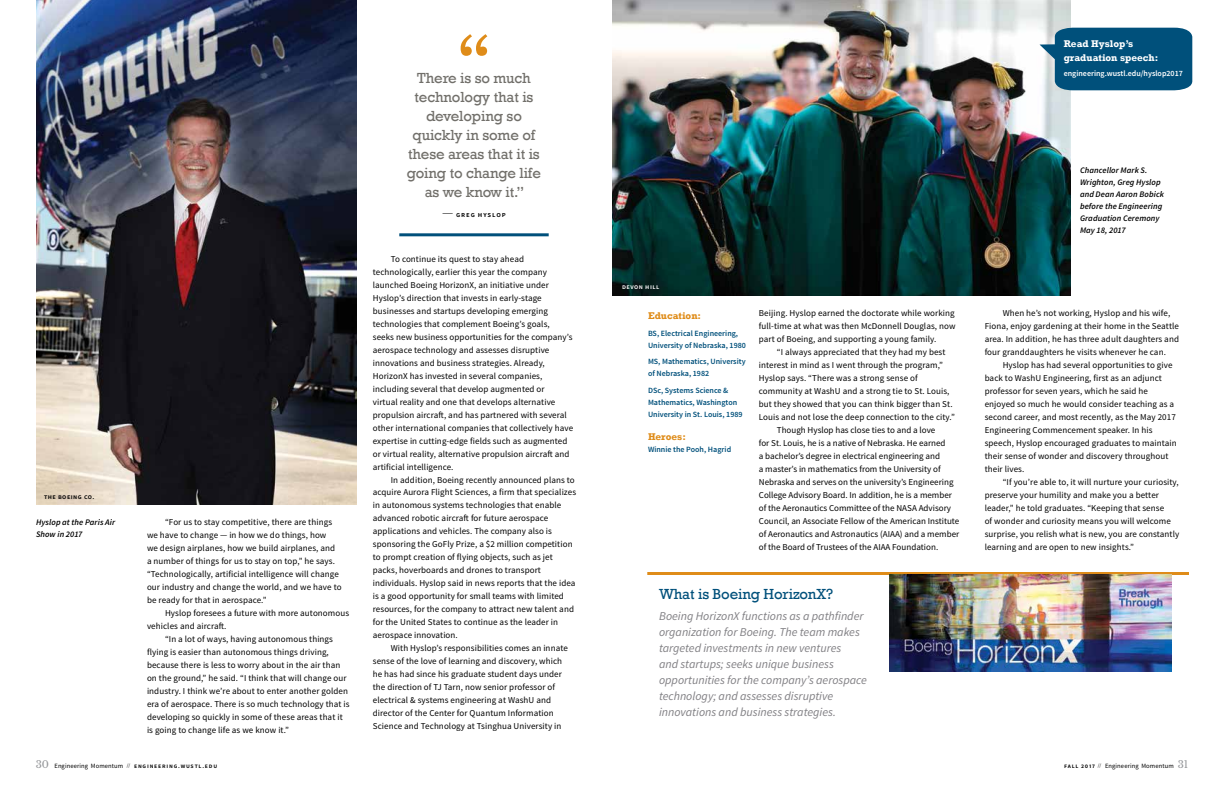
<style>
.page{position:relative;width:1224px;height:792px;background:#fff}
.page>*{position:absolute;margin:0;border:0;box-sizing:border-box;transform-origin:0 0}
.t1{font:15px/19px "Rockwell";letter-spacing:-.01em;color:#716f6a;text-align:center}
.t2{font:15px "Rockwell";letter-spacing:-.01em;color:#00507b}
.t3{font:italic 12px/16px "Source Sans Pro";color:#807f83}
.t4{font:700 10px/14px "Rockwell";color:#fff}
.t5{font:700 10px "Rockwell";color:#df8c19}
.t6{font:9px/13px "Source Sans Pro";letter-spacing:.01em;color:#000}
.t7{font:italic 600 8.5px/12px "Source Sans Pro";letter-spacing:.01em;color:#000}
.t8{font:600 8px/12px "Source Sans Pro";color:#00507b}
.t9{font:600 8px "Source Sans Pro";color:#fff}
.t10{font:600 7.5px "Source Sans Pro";letter-spacing:.115em;color:#000}
.t11{font:600 7px "Source Sans Pro";letter-spacing:.065em;color:#000}
.t12{font:600 7px "Source Sans Pro";letter-spacing:.07em;color:#fff}
.t13{font:600 6.5px "Source Sans Pro";letter-spacing:.12em;color:#000}
.t14{font:6.5px "Source Sans Pro";color:#000}
.s1{font-weight:300;font-size:14px}
.s2{font-family:"Libre Baskerville";font-weight:400;font-size:10px;color:#939598}
.s3{font-weight:400}
.s4{font-weight:400;font-size:5px}
.s5{font-weight:600}
.s6{font-size:5px}
.s7{font-family:"Libre Baskerville";font-size:10px;color:#939598}
</style>
<div class="page">
<img style="left:36px;top:0;width:321px;height:505px">
<hr style="left:399px;top:233px;width:150px;height:3px;background:#00507b">
<svg style="left:461px;top:34px;width:26px;height:22px"></svg>
<img style="left:612px;top:0;width:459px;height:295px">
<hr style="left:647px;top:572px;width:542px;height:3px;background:#df8c19">
<svg style="left:1040px;top:28px;width:152px;height:62px;background:#175f86"></svg>
<img style="left:889px;top:575px;width:283px;height:96px">
<p class="t11" style="left:44px;top:493px;width:52px">the boeing co.</p>
<p class="t7" style="left:36px;top:517px;width:81px">Hyslop at the Paris Air<br>Show in 2017</p>
<p class="t6" style="left:147px;top:516px;width:196px;text-indent:18px">“For us to stay competitive, there are things we have to change — in how we do things, how<br>we design airplanes, how we build airplanes, and a number of things for us to stay on top,” he says. “Technologically, artificial intelligence will change our industry and change the world, and we have to be ready for that in aerospace.”</p>
<p class="t6" style="left:165px;top:607px;width:186px">Hyslop foresees a future with more autonomous</p>
<p class="t6" style="left:147px;top:620px;width:81px">vehicles and aircraft.</p>
<p class="t6" style="left:165px;top:633px;width:170px">“In a lot of ways, having autonomous things</p>
<p class="t6" style="left:147px;top:646px;width:183px">flying is easier than autonomous things driving,</p>
<p class="t6" style="left:147px;top:659px;width:195px">because there is less to worry about in the air than</p>
<p class="t6" style="left:147px;top:672px;width:201px">on the ground,” he said. “I think that will change our</p>
<p class="t6" style="left:147px;top:685px;width:202px">industry. I think we’re about to enter another golden</p>
<p class="t6" style="left:147px;top:698px;width:204px">era of aerospace. There is so much technology that is</p>
<p class="t6" style="left:147px;top:711px;width:197px">developing so quickly in some of these areas that it</p>
<p class="t6" style="left:147px;top:724px;width:144px">is going to change life as we know it.”</p>
<h1 class="t1" style="left:407px;top:69px;width:136px">There is so much technology that is developing so quickly in some of these areas that it is going to change life as we know it.”</h1>
<p class="t10" style="left:442px;top:210px;width:65px"><span class="s1">—</span> greg hyslop</p>
<p class="t6" style="left:373px;top:252px;width:202px;text-indent:18px">To continue its quest to stay ahead technologically, earlier this year the company launched Boeing HorizonX, an initiative under Hyslop’s direction that invests in early-stage businesses and startups developing emerging technologies that complement Boeing’s goals, seeks new business opportunities for the company’s aerospace technology and assesses disruptive innovations and business strategies. Already, HorizonX has invested in several companies, including several that develop augmented or<br>virtual reality and one that develops alternative propulsion aircraft, and has partnered with several other international companies that collectively have expertise in cutting-edge fields such as augmented or virtual reality, alternative propulsion aircraft and artificial intelligence.</p>
<p class="t6" style="left:373px;top:473px;width:205px;text-indent:18px">In addition, Boeing recently announced plans to acquire Aurora Flight Sciences, a firm that specializes in autonomous systems technologies that enable advanced robotic aircraft for future aerospace applications and vehicles. The company also is sponsoring the GoFly Prize, a $2 million competition to prompt creation of flying objects, such as jet packs, hoverboards and drones to transport individuals. Hyslop said in news reports that the idea is a good opportunity for small teams with limited resources, for the company to attract new talent and for the United States to continue as the leader in aerospace innovation.</p>
<p class="t6" style="left:373px;top:642px;width:197px;text-indent:18px">With Hyslop’s responsibilities comes an innate sense of the love of learning and discovery, which he has had since his graduate student days under the direction of TJ Tarn, now senior professor of electrical &amp; systems engineering at WashU and director of the Center for Quantum Information Science and Technology at Tsinghua University in</p>
<p class="t4" style="left:1064px;top:37px;width:96px">Read Hyslop’s graduation speech:</p>
<p class="t9" style="left:1064px;top:68px;width:121px">engineering.wustl.edu/hyslop2017</p>
<p class="t12" style="left:622px;top:283px;width:39px">devon hill</p>
<p class="t5" style="left:648px;top:310px;width:55px">Education:</p>
<p class="t8" style="left:648px;top:327px;width:100px">BS, Electrical Engineering,<br>University of Nebraska, 1980</p>
<p class="t8" style="left:648px;top:356px;width:99px">MS, Mathematics, University of Nebraska, 1982</p>
<p class="t8" style="left:648px;top:384px;width:96px">DSc, Systems Science &amp;<br>Mathematics, Washington<br>University in St. Louis, 1989</p>
<p class="t5" style="left:648px;top:430px;width:39px">Heroes:</p>
<p class="t8" style="left:648px;top:443px;width:85px">Winnie the Pooh, Hagrid</p>
<p class="t6" style="left:759px;top:306px;width:198px;text-align:justify">Beijing. Hyslop earned the doctorate while working full-time at what was then McDonnell Douglas, now part of Boeing, and supporting a young family.</p>
<p class="t6" style="left:777px;top:345px;width:170px">“I always appreciated that they had my best</p>
<p class="t6" style="left:759px;top:358px;width:186px">interest in mind as I went through the program,”</p>
<p class="t6" style="left:759px;top:371px;width:161px">Hyslop says. “There was a strong sense of</p>
<p class="t6" style="left:759px;top:384px;width:192px">community at WashU and a strong tie to St. Louis,</p>
<p class="t6" style="left:759px;top:397px;width:195px">but they showed that you can think bigger than St.</p>
<p class="t6" style="left:759px;top:410px;width:197px">Louis and not lose the deep connection to the city.”</p>
<p class="t6" style="left:777px;top:423px;width:160px">Though Hyslop has close ties to and a love</p>
<p class="t6" style="left:759px;top:436px;width:188px">for St. Louis, he is a native of Nebraska. He earned</p>
<p class="t6" style="left:759px;top:449px;width:183px">a bachelor’s degree in electrical engineering and</p>
<p class="t6" style="left:759px;top:462px;width:184px">a master’s in mathematics from the University of</p>
<p class="t6" style="left:759px;top:475px;width:196px">Nebraska and serves on the university’s Engineering</p>
<p class="t6" style="left:759px;top:488px;width:195px">College Advisory Board. In addition, he is a member</p>
<p class="t6" style="left:759px;top:501px;width:194px">of the Aeronautics Committee of the NASA Advisory</p>
<p class="t6" style="left:759px;top:514px;width:202px">Council, an Associate Fellow of the American Institute</p>
<p class="t6" style="left:759px;top:527px;width:202px">of Aeronautics and Astronautics (AIAA) and a member</p>
<p class="t6" style="left:759px;top:540px;width:181px">of the Board of Trustees of the AIAA Foundation.</p>
<h1 class="t2" style="left:659px;top:585px;width:176px">What is Boeing HorizonX?</h1>
<p class="t3" style="left:659px;top:608px;width:210px">Boeing HorizonX functions as a pathfinder organization for Boeing. The team makes targeted investments in new ventures<br>and startups; seeks unique business opportunities for the company’s aerospace technology; and assesses disruptive innovations and business strategies.</p>
<p class="t7" style="left:1080px;top:165px;width:86px">Chancellor Mark S.<br>Wrighton, Greg Hyslop and Dean Aaron Bobick before the Engineering<br>Graduation Ceremony<br>May 18, 2017</p>
<p class="t6" style="left:985px;top:306px;width:196px;text-indent:18px">When he’s not working, Hyslop and his wife, Fiona, enjoy gardening at their home in the Seattle area. In addition, he has three adult daughters and four granddaughters he visits whenever he can.</p>
<p class="t6" style="left:985px;top:358px;width:194px;text-indent:18px">Hyslop has had several opportunities to give back to WashU Engineering, first as an adjunct professor for seven years, which he said he enjoyed so much he would consider teaching as a second career, and most recently, as the May 2017<br>Engineering Commencement speaker. In his speech, Hyslop encouraged graduates to maintain their sense of wonder and discovery throughout their lives.</p>
<p class="t6" style="left:985px;top:475px;width:196px;text-indent:18px">“If you’re able to, it will nurture your curiosity, preserve your humility and make you a better leader,” he told graduates. “Keeping that sense<br>of wonder and curiosity means you will welcome surprise, you relish what is new, you are constantly learning and are open to new insights.”</p>
<p class="t13" style="left:36px;top:761px;width:183px"><span class="s2">30</span> <span class="s3">Engineering Momentum</span> <span class="s4">//</span> engineering.wustl.edu</p>
<p class="t14" style="left:1064px;top:761px;width:126px"><span class="s5">fall 2017</span> <span class="s6">//</span> Engineering Momentum <span class="s7">31</span></p>
</div>
